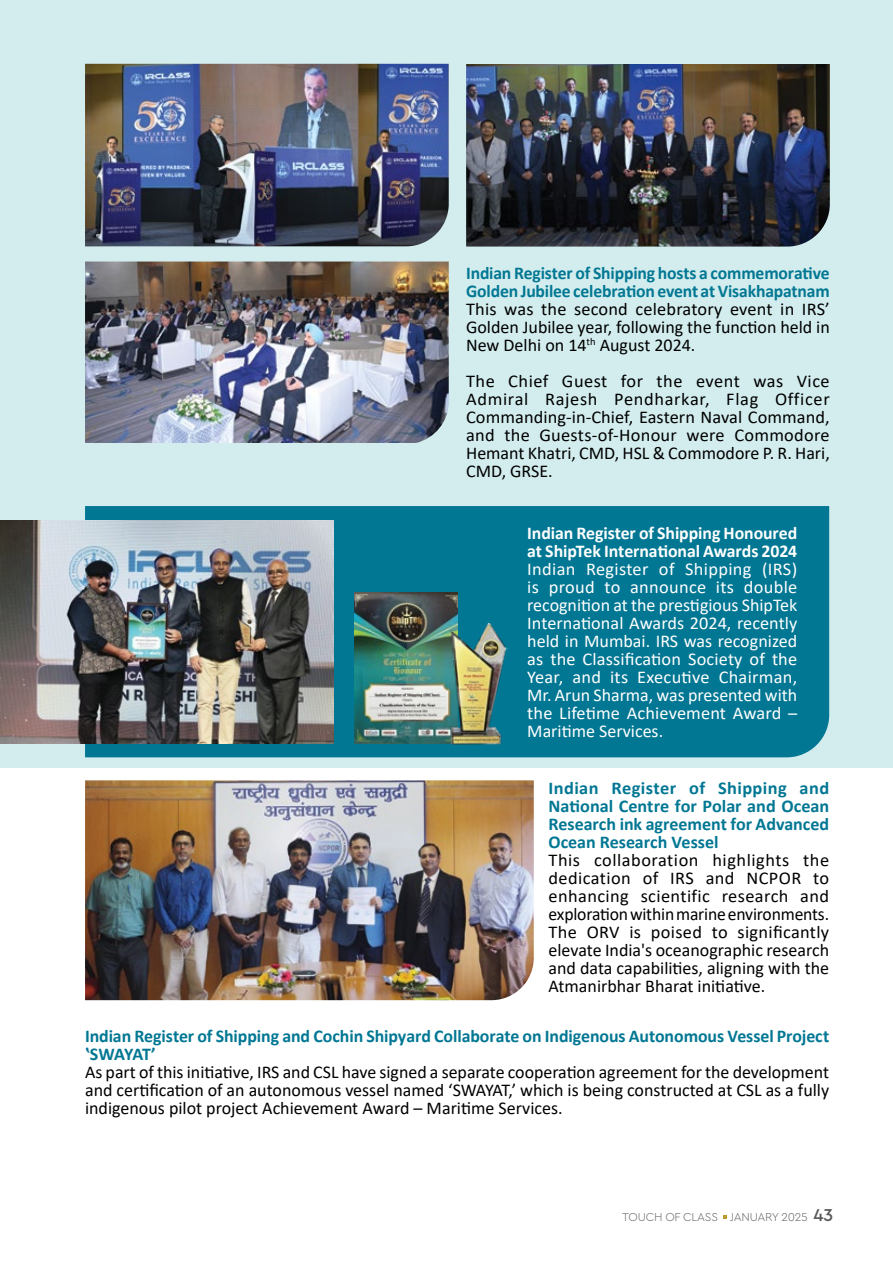
<style>
.page{position:relative;width:893px;height:1263px;background:#fff}
.page>*{position:absolute;margin:0;border:0;box-sizing:border-box;transform-origin:0 0}
.t1{font:18px/18px "Calibri";color:#000;text-align:justify}
.t2{font:700 18px/18px "Calibri";letter-spacing:-.005em;color:#027793}
.t3{font:18px/18px "Calibri";color:#fff;text-align:justify}
.t4{font:700 18px/18px "Calibri";letter-spacing:-.005em;color:#fff}
.t5{font:300 12px "Cera Pro";letter-spacing:-.02em;color:#636466}
.s1{font-weight:500;font-size:18px;color:#58595b}
</style>
<div class="page">
<svg style="left:723px;top:1215px;width:3px;height:4px"></svg>
<div style="left:0;top:0;width:893px;height:767px;background:#d3edee"></div>
<div style="left:85px;top:506px;width:744px;height:251px;background:#027793"></div>
<img style="left:85px;top:780px;width:449px;height:220px">
<img style="left:85px;top:64px;width:364px;height:182px">
<img style="left:466px;top:64px;width:364px;height:183px">
<img style="left:85px;top:261px;width:364px;height:182px">
<img style="left:0;top:520px;width:334px;height:223px">
<img style="left:354px;top:593px;width:104px;height:150px">
<img style="left:447px;top:623px;width:60px;height:123px">
<p class="t2" style="left:466px;top:264px;width:365px">Indian Register of Shipping hosts a commemorative<br>Golden Jubilee celebration event at Visakhapatnam</p>
<p class="t1" style="left:466px;top:300px;width:365px">This was the second celebratory event in IRS’ Golden Jubilee year, following the function held in New Delhi on 14<sup>th</sup> August 2024.</p>
<p class="t1" style="left:466px;top:372px;width:365px">The Chief Guest for the event was Vice Admiral Rajesh Pendharkar, Flag Officer Commanding-in-Chief, Eastern Naval Command, and the Guests-of-Honour were Commodore Hemant Khatri, CMD, HSL &amp; Commodore P. R. Hari, CMD, GRSE.</p>
<p class="t4" style="left:527px;top:524px;width:272px">Indian Register of Shipping Honoured at ShipTek International Awards 2024</p>
<p class="t3" style="left:527px;top:560px;width:272px">Indian Register of Shipping (IRS) is proud to announce its double recognition at the prestigious ShipTek International Awards 2024, recently held in Mumbai. IRS was recognized as the Classification Society of the Year, and its Executive Chairman, Mr. Arun Sharma, was presented with the Lifetime Achievement Award – Maritime Services.</p>
<p class="t2" style="left:549px;top:779px;width:282px;text-align:justify">Indian Register of Shipping and National Centre for Polar and Ocean Research ink agreement for Advanced Ocean Research Vessel</p>
<p class="t1" style="left:549px;top:850px;width:282px">This collaboration highlights the dedication of IRS and NCPOR to enhancing scientific research and exploration within marine environments.<br>The ORV is poised to significantly elevate India's oceanographic research and data capabilities, aligning with the Atmanirbhar Bharat initiative.</p>
<p class="t2" style="left:85px;top:1027px;width:746px">Indian Register of Shipping and Cochin Shipyard Collaborate on Indigenous Autonomous Vessel Project ‛SWAYAT’</p>
<p class="t1" style="left:85px;top:1063px;width:746px">As part of this initiative, IRS and CSL have signed a separate cooperation agreement for the development and certification of an autonomous vessel named ‘SWAYAT,’ which is being constructed at CSL as a fully indigenous pilot project Achievement Award – Maritime Services.</p>
<p class="t5" style="left:622px;top:1208px;width:213px">TOUCH OF CLASS JANUARY 2025 <span class="s1">43</span></p>
</div>
